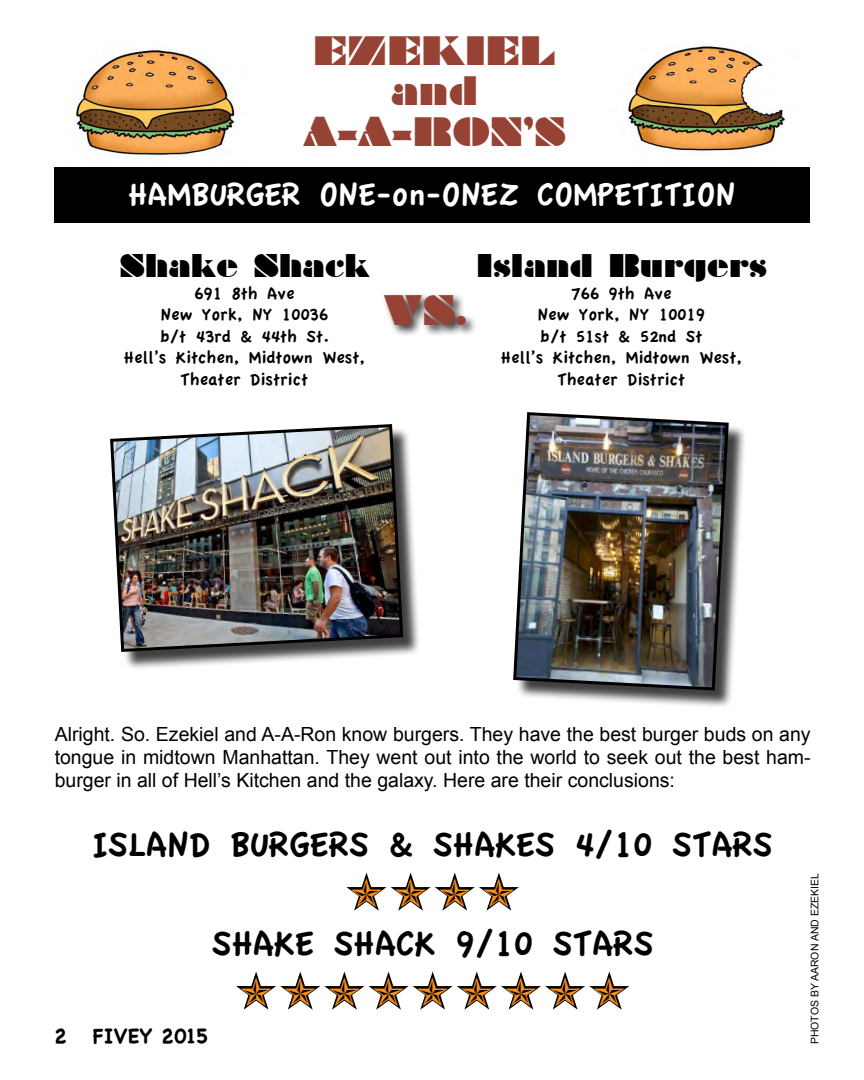
<style>
.page{position:relative;width:864px;height:1080px;background:#fff}
.page>*{position:absolute;margin:0;border:0;box-sizing:border-box;transform-origin:0 0}
.t1{font:39px "Braggadocio";color:#964335}
.t2{font:37.5px "Apple Casual";color:#000}
.t3{font:37.5px/40.5px "Braggadocio";color:#964335;text-align:center}
.t4{font:34.5px "Apple Casual";color:#fff}
.t5{font:30px "Braggadocio";color:#000}
.t6{font:700 21px "Chalkboard";color:#000}
.t7{font:19.5px/23.4px "Arial";color:#000;text-align:justify}
.t8{font:18px/21.6px "Apple Casual";color:#000;text-align:center}
.t9{font:10.5px "Arial";color:#000}
</style>
<div class="page">
<div style="left:54px;top:167px;width:756px;height:55px;background:#000"></div>
<div style="left:382px;top:292px;width:96px;height:45px;background:#000;opacity:.75"></div>
<img style="left:75px;top:50px;width:161px;height:107px">
<img style="left:627px;top:44px;width:158px;height:107px">
<div style="left:113px;top:427px;width:309px;height:243px;background:#000;opacity:.75"></div>
<img style="left:110px;top:424px;width:295px;height:230px">
<div style="left:516px;top:415px;width:231px;height:294px;background:#000;opacity:.75"></div>
<img style="left:513px;top:412px;width:217px;height:280px">
<svg style="left:346px;top:872px;width:173px;height:39px"></svg>
<svg style="left:236px;top:971px;width:394px;height:39px"></svg>
<h2 class="t3" style="left:303px;top:30px;width:264px">EZEKIEL and<br>A-A-RON’S</h2>
<h3 class="t4" style="left:128px;top:176px;width:609px">HAMBURGER ONE-on-ONEZ COMPETITION</h3>
<h3 class="t5" style="left:119px;top:247px;width:252px">Shake Shack</h3>
<p class="t8" style="left:124px;top:283px;width:242px">691 8th Ave<br>New York, NY 10036<br>b/t 43rd &amp; 44th St.<br>Hell’s Kitchen, Midtown West,<br>Theater District</p>
<h1 class="t1" style="left:384px;top:287px;width:84px">VS.</h1>
<h3 class="t5" style="left:476px;top:247px;width:292px">Island Burgers</h3>
<p class="t8" style="left:501px;top:283px;width:242px">766 9th Ave<br>New York, NY 10019<br>b/t 51st &amp; 52nd St<br>Hell’s Kitchen, Midtown West,<br>Theater District</p>
<p class="t7" style="left:55px;top:722px;width:757px">Alright. So. Ezekiel and A-A-Ron know burgers. They have the best burger buds on any tongue in midtown Manhattan. They went out into the world to seek out the best ham&shy;burger in all of Hell’s Kitchen and the galaxy. Here are their conclusions:</p>
<h2 class="t2" style="left:92px;top:824px;width:682px">ISLAND BURGERS &amp; SHAKES 4/10 STARS</h2>
<h2 class="t2" style="left:212px;top:923px;width:443px">SHAKE SHACK 9/10 STARS</h2>
<p class="t6" style="left:54px;top:1023px;width:156px">2 FIVEY 2015</p>
<p class="t9" style="left:808px;top:1044px;width:173px;rotate:-90deg">PHOTOS BY AARON AND EZEKIEL</p>
</div>
